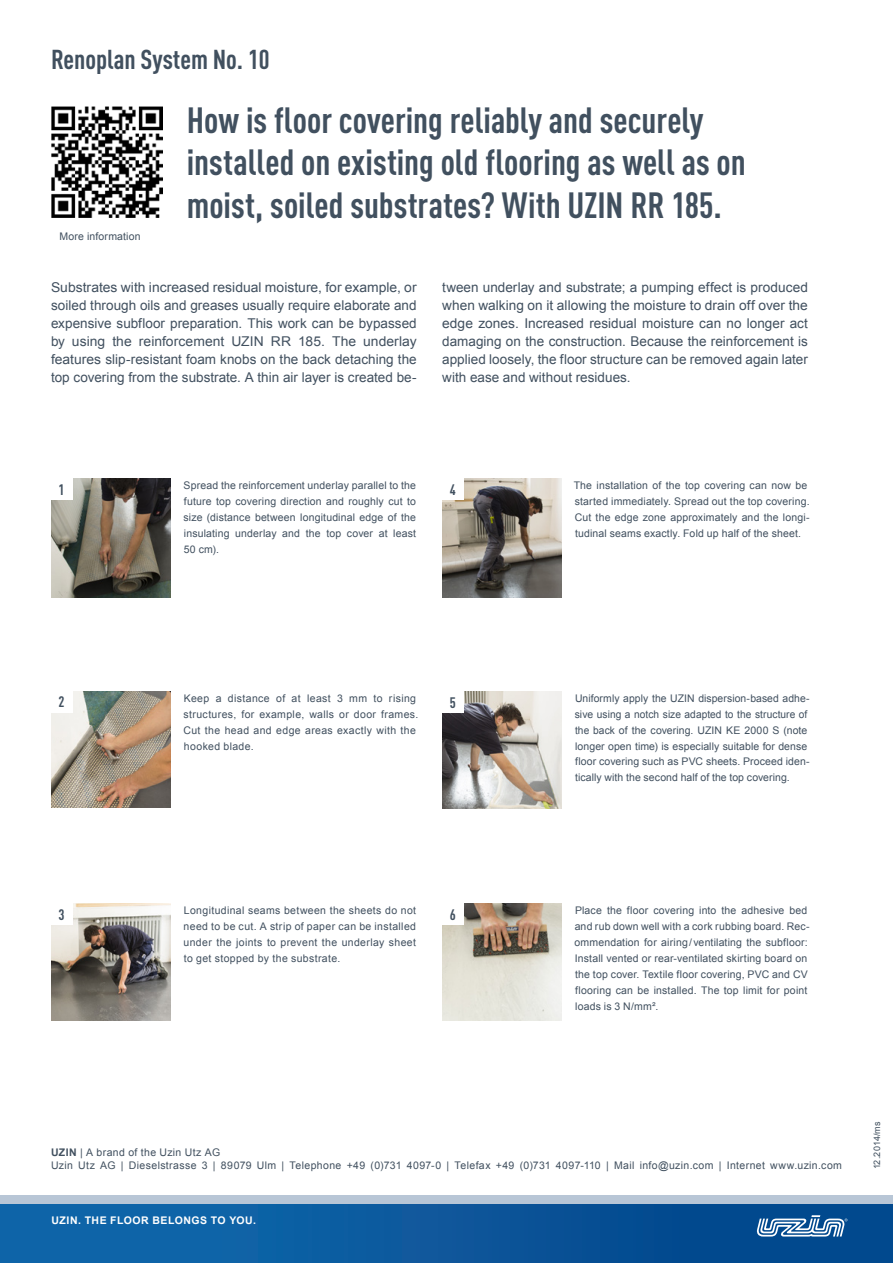
<style>
.page{position:relative;width:893px;height:1263px;background:#fff}
.page>*{position:absolute;margin:0;border:0;box-sizing:border-box;transform-origin:0 0}
.t1{font:700 condensed 36px/42.5px "DIN Pro";color:#41505f}
.t2{font:700 condensed 27px "DIN Pro";color:#41505f}
.t3{font:700 condensed 15px "DIN Pro";color:#41505f}
.Fliesstext_Block__EN{font:13.5px/18px "Arial";color:#41505f;text-align:justify}
.Fliesstext_Block__EN-2{font:10.5px/15.9px "Arial";letter-spacing:.015em;color:#41505f}
.Fliesstext_Block__EN-3{font:10.5px/15.9px "Arial";letter-spacing:.035em;color:#41505f}
.t4{font:700 10.5px "Arial";letter-spacing:.05em;color:#fff}
.t5{font:9px "Arial";color:#41505f}
.s1{font-weight:700}
</style>
<div class="page">
<div style="left:0;top:1203px;width:893px;height:60px;background:linear-gradient(to right,#1269ad,#014489)"></div>
<div style="left:0;top:1195px;width:893px;height:8px;background:#b8c6d6"></div>
<svg style="left:757px;top:1215px;width:90px;height:21px"></svg>
<img style="left:51px;top:478px;width:119px;height:119px">
<img style="left:442px;top:691px;width:119px;height:117px">
<img style="left:51px;top:903px;width:119px;height:117px">
<img style="left:442px;top:478px;width:119px;height:119px">
<img style="left:51px;top:691px;width:119px;height:117px">
<img style="left:442px;top:903px;width:119px;height:117px">
<div style="left:51px;top:478px;width:21px;height:22px;background:#fff"></div>
<div style="left:442px;top:691px;width:21px;height:21px;background:#fff"></div>
<div style="left:51px;top:903px;width:21px;height:22px;background:#fff"></div>
<div style="left:442px;top:478px;width:21px;height:22px;background:#fff"></div>
<div style="left:51px;top:691px;width:21px;height:21px;background:#fff"></div>
<div style="left:442px;top:903px;width:21px;height:22px;background:#fff"></div>
<img style="left:51px;top:106px;width:112px;height:112px">
<p class="t2" style="left:51px;top:39px;width:220px">Renoplan System No. 10</p>
<p class="Fliesstext_Block__EN-2" style="left:60px;top:228px;width:83px">More information</p>
<p class="t1" style="left:187px;top:96px;width:560px">How is floor covering reliably and securely installed on existing old flooring as well as on moist, soiled substrates? With UZIN RR 185.</p>
<p class="Fliesstext_Block__EN" style="left:51px;top:278px;width:367px">Substrates with increased residual moisture, for example, or soiled through oils and greases usually require elaborate and expensive subfloor preparation. This work can be bypassed by using the reinforcement UZIN RR 185. The underlay features slip-resistant foam knobs on the back detaching the top covering from the substrate. A thin air layer is created be-</p>
<p class="Fliesstext_Block__EN" style="left:442px;top:278px;width:367px">tween underlay and substrate; a pumping effect is produced when walking on it allowing the moisture to drain off over the edge zones. Increased residual moisture can no longer act damaging on the construction. Because the reinforcement is applied loosely, the floor structure can be removed again later with ease and without residues.</p>
<p class="t3" style="left:59px;top:478px;width:8px">1</p>
<p class="Fliesstext_Block__EN-2" style="left:183px;top:477px;width:234px;text-align:justify">Spread the reinforcement underlay parallel to the future top covering direction and roughly cut to size (distance between longitudinal edge of the insulating underlay and the top cover at least 50 cm).</p>
<p class="t3" style="left:450px;top:478px;width:8px">4</p>
<p class="Fliesstext_Block__EN-2" style="left:574px;top:477px;width:237px">The installation of the top covering can now be started immediately. Spread out the top covering.<br>Cut the edge zone approximately and the longi&shy;tudinal seams exactly. Fold up half of the sheet.</p>
<p class="t3" style="left:59px;top:691px;width:8px">2</p>
<p class="Fliesstext_Block__EN-3" style="left:183px;top:690px;width:236px">Keep a distance of at least 3 mm to rising structures, for example, walls or door frames.<br>Cut the head and edge areas exactly with the hooked blade.</p>
<p class="t3" style="left:450px;top:691px;width:8px">5</p>
<p class="Fliesstext_Block__EN-2" style="left:575px;top:690px;width:236px">Uniformly apply the UZIN dispersion-based adhe&shy;sive using a notch size adapted to the structure of the back of the covering. UZIN KE 2000 S (note longer open time) is especially suitable for dense floor covering such as PVC sheets. Proceed iden&shy;tically with the second half of the top covering.</p>
<p class="t3" style="left:59px;top:903px;width:8px">3</p>
<p class="Fliesstext_Block__EN-2" style="left:184px;top:903px;width:234px;text-align:justify">Longitudinal seams between the sheets do not need to be cut. A strip of paper can be installed under the joints to prevent the underlay sheet to get stopped by the substrate.</p>
<p class="t3" style="left:450px;top:903px;width:8px">6</p>
<p class="Fliesstext_Block__EN-2" style="left:574px;top:903px;width:237px">Place the floor covering into the adhesive bed and rub down well with a cork rubbing board. Rec&shy;ommendation for airing/ventilating the subfloor:<br>Install vented or rear-ventilated skirting board on the top cover. Textile floor covering, PVC and CV flooring can be installed. The top limit for point loads is 3 N/mm².</p>
<p class="Fliesstext_Block__EN-3" style="left:51px;top:1145px;width:792px;line-height:13.5px"><span class="s1">UZIN</span> | A brand of the Uzin Utz AG<br>Uzin Utz AG | Dieselstrasse 3 | 89079 Ulm | Telephone +49 (0)731 4097-0 | Telefax +49 (0)731 4097-110 | Mail info@uzin.com | Internet www.uzin.com</p>
<p class="t4" style="left:51px;top:1213px;width:206px">UZIN. THE FLOOR BELONGS TO YOU.</p>
<p class="t5" style="left:871px;top:1169px;width:49px;rotate:-90deg">12.2014/ms</p>
</div>
